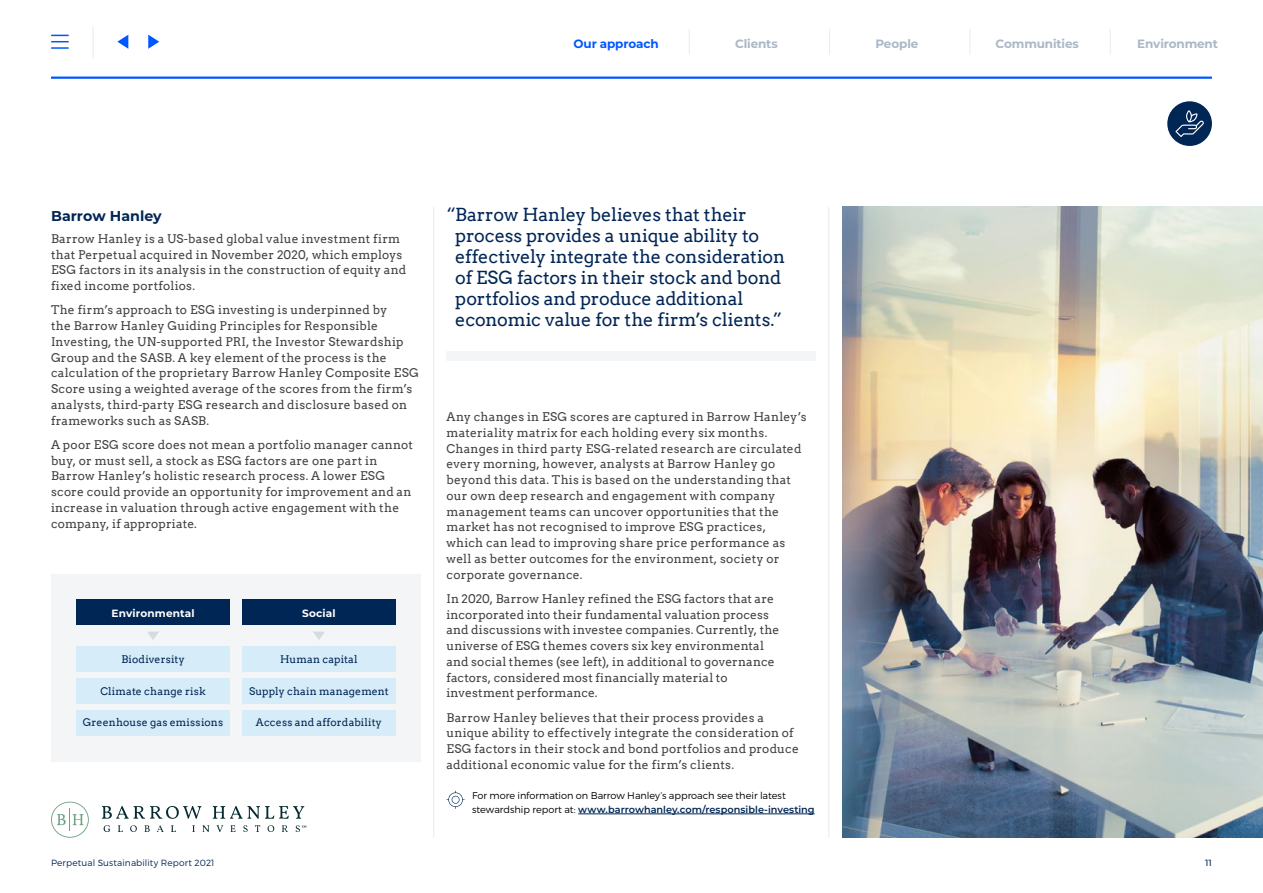
<style>
.page{position:relative;width:1263px;height:893px;background:#fff}
.page>*{position:absolute;margin:0;border:0;box-sizing:border-box;transform-origin:0 0}
.Quote__12pt{font:18px/21px "Arvo";letter-spacing:-.01em;color:#002655}
._03_Heading_Level_3{font:700 14.25px "Montserrat";color:#002655}
._05_Body{font:12px/15.8px "Arvo";letter-spacing:.015em;color:#414042}
.t1{font:700 12px "Montserrat";letter-spacing:-.01em;color:#abb7c7}
.t2{font:700 12px "Montserrat";letter-spacing:-.01em;color:#0057ff}
._06_Bullets{font:10.5px "Arvo";letter-spacing:.015em;color:#002655}
._06_Bullets-2{font:700 10.5px "Montserrat";letter-spacing:.01em;color:#fff}
.Hyperlink{font:300 9.75px/13.5px "Montserrat";color:#000}
.t3{font:300 9px "Montserrat";letter-spacing:.015em;color:#002655}
.t4{font:500 9px "Montserrat";color:#002655}
.s1{font-weight:600;color:#002655}
</style>
<div class="page">
<div style="left:1167px;top:101px;width:45px;height:45px;background:#002655;border-radius:50%"></div>
<svg style="left:1175px;top:110px;width:29px;height:27px"></svg>
<div style="left:51px;top:574px;width:370px;height:187px;background:#f3f5f6"></div>
<div style="left:77px;top:646px;width:153px;height:26px;background:#d6ecf9"></div>
<div style="left:242px;top:646px;width:153px;height:26px;background:#d6ecf9"></div>
<div style="left:77px;top:678px;width:153px;height:26px;background:#d6ecf9"></div>
<div style="left:242px;top:678px;width:153px;height:26px;background:#d6ecf9"></div>
<div style="left:77px;top:710px;width:153px;height:26px;background:#d6ecf9"></div>
<div style="left:242px;top:710px;width:153px;height:26px;background:#d6ecf9"></div>
<div style="left:77px;top:600px;width:153px;height:25px;background:#002655"></div>
<div style="left:242px;top:600px;width:153px;height:25px;background:#002655"></div>
<svg style="left:147px;top:632px;width:12px;height:8px"></svg>
<svg style="left:313px;top:632px;width:12px;height:8px"></svg>
<hr style="left:578px;top:814px;width:237px;height:1px;background:#002655">
<svg style="left:446px;top:791px;width:19px;height:18px"></svg>
<hr style="left:433px;top:207px;width:1px;height:631px;background:#e7ebed">
<img style="left:842px;top:207px;width:421px;height:631px">
<hr style="left:828px;top:207px;width:1px;height:631px;background:#e7ebed">
<div style="left:446px;top:351px;width:370px;height:10px;background:#f3f5f6"></div>
<svg style="left:104px;top:825px;width:6px;height:7px"></svg>
<svg style="left:118px;top:825px;width:5px;height:7px"></svg>
<svg style="left:130px;top:825px;width:7px;height:7px"></svg>
<svg style="left:145px;top:825px;width:5px;height:7px"></svg>
<svg style="left:157px;top:825px;width:7px;height:7px"></svg>
<svg style="left:171px;top:825px;width:5px;height:7px"></svg>
<svg style="left:192px;top:825px;width:3px;height:7px"></svg>
<svg style="left:203px;top:825px;width:6px;height:7px"></svg>
<svg style="left:217px;top:825px;width:6px;height:7px"></svg>
<svg style="left:230px;top:825px;width:6px;height:7px"></svg>
<svg style="left:243px;top:825px;width:5px;height:7px"></svg>
<svg style="left:255px;top:825px;width:5px;height:7px"></svg>
<svg style="left:268px;top:825px;width:6px;height:7px"></svg>
<svg style="left:282px;top:825px;width:6px;height:7px"></svg>
<svg style="left:102px;top:806px;width:99px;height:13px"></svg>
<svg style="left:213px;top:806px;width:91px;height:13px"></svg>
<svg style="left:51px;top:802px;width:38px;height:36px"></svg>
<svg style="left:296px;top:825px;width:10px;height:7px"></svg>
<hr style="left:93px;top:26px;width:1px;height:32px;background:#e6ecee">
<svg style="left:51px;top:35px;width:18px;height:14px"></svg>
<svg style="left:117px;top:35px;width:11px;height:14px"></svg>
<svg style="left:148px;top:35px;width:11px;height:14px"></svg>
<hr style="left:51px;top:77px;width:1161px;height:2px;background:#0057ff">
<svg style="left:689px;top:29px;width:1px;height:25px"></svg>
<svg style="left:829px;top:29px;width:1px;height:25px"></svg>
<svg style="left:969px;top:29px;width:1px;height:25px"></svg>
<svg style="left:1110px;top:29px;width:1px;height:25px"></svg>
<p class="t2" style="left:573px;top:35px;width:87px">Our approach</p>
<p class="t1" style="left:735px;top:35px;width:44px">Clients</p>
<p class="t1" style="left:875px;top:35px;width:45px">People</p>
<p class="t1" style="left:995px;top:35px;width:85px">Communities</p>
<p class="t1" style="left:1137px;top:35px;width:82px">Environment</p>
<p class="_03_Heading_Level_3" style="left:51px;top:205px;width:112px">Barrow Hanley</p>
<p class="_05_Body" style="left:51px;top:231px;width:357px">Barrow Hanley is a US-based global value investment firm that Perpetual acquired in November 2020, which employs ESG factors in its analysis in the construction of equity and fixed income portfolios.</p>
<p class="_05_Body" style="left:51px;top:302px;width:369px">The firm’s approach to ESG investing is underpinned by<br>the Barrow Hanley Guiding Principles for Responsible Investing, the UN-supported PRI, the Investor Stewardship Group and the SASB. A key element of the process is the calculation of the proprietary Barrow Hanley Composite ESG Score using a weighted average of the scores from the firm’s analysts, third-party ESG research and disclosure based on frameworks such as SASB.</p>
<p class="_05_Body" style="left:51px;top:437px;width:364px">A poor ESG score does not mean a portfolio manager cannot buy, or must sell, a stock as ESG factors are one part in Barrow Hanley’s holistic research process. A lower ESG score could provide an opportunity for improvement and an increase in valuation through active engagement with the company, if appropriate.</p>
<p class="_06_Bullets-2" style="left:112px;top:606px;width:85px">Environmental</p>
<p class="_06_Bullets-2" style="left:302px;top:606px;width:35px">Social</p>
<p class="_06_Bullets" style="left:121px;top:652px;width:65px">Biodiversity</p>
<p class="_06_Bullets" style="left:280px;top:652px;width:79px">Human capital</p>
<p class="_06_Bullets" style="left:100px;top:684px;width:107px">Climate change risk</p>
<p class="_06_Bullets" style="left:249px;top:684px;width:141px">Supply chain management</p>
<p class="_06_Bullets" style="left:83px;top:716px;width:142px">Greenhouse gas emissions</p>
<p class="_06_Bullets" style="left:256px;top:716px;width:127px">Access and affordability</p>
<p class="Quote__12pt" style="left:455px;top:204px;width:331px;text-indent:-9px">“Barrow Hanley believes that their process provides a unique ability to effectively integrate the consideration of ESG factors in their stock and bond portfolios and produce additional economic value for the firm’s clients.”</p>
<p class="_05_Body" style="left:446px;top:409px;width:362px">Any changes in ESG scores are captured in Barrow Hanley’s materiality matrix for each holding every six months.<br>Changes in third party ESG-related research are circulated every morning, however, analysts at Barrow Hanley go beyond this data. This is based on the understanding that our own deep research and engagement with company management teams can uncover opportunities that the market has not recognised to improve ESG practices,<br>which can lead to improving share price performance as well as better outcomes for the environment, society or corporate governance.</p>
<p class="_05_Body" style="left:446px;top:591px;width:334px">In 2020, Barrow Hanley refined the ESG factors that are incorporated into their fundamental valuation process and discussions with investee companies. Currently, the universe of ESG themes covers six key environmental and social themes (see left), in additional to governance factors, considered most financially material to investment performance.</p>
<p class="_05_Body" style="left:446px;top:709px;width:354px">Barrow Hanley believes that their process provides a unique ability to effectively integrate the consideration of ESG factors in their stock and bond portfolios and produce additional economic value for the firm’s clients.</p>
<p class="Hyperlink" style="left:472px;top:789px;width:344px">For more information on Barrow Hanley’s approach see their latest stewardship report at: <span class="s1">www.barrowhanley.com/responsible-investing</span></p>
<p class="t3" style="left:51px;top:857px;width:165px">Perpetual Sustainability Report 2021</p>
<p class="t4" style="left:1205px;top:857px;width:8px">11</p>
</div>
